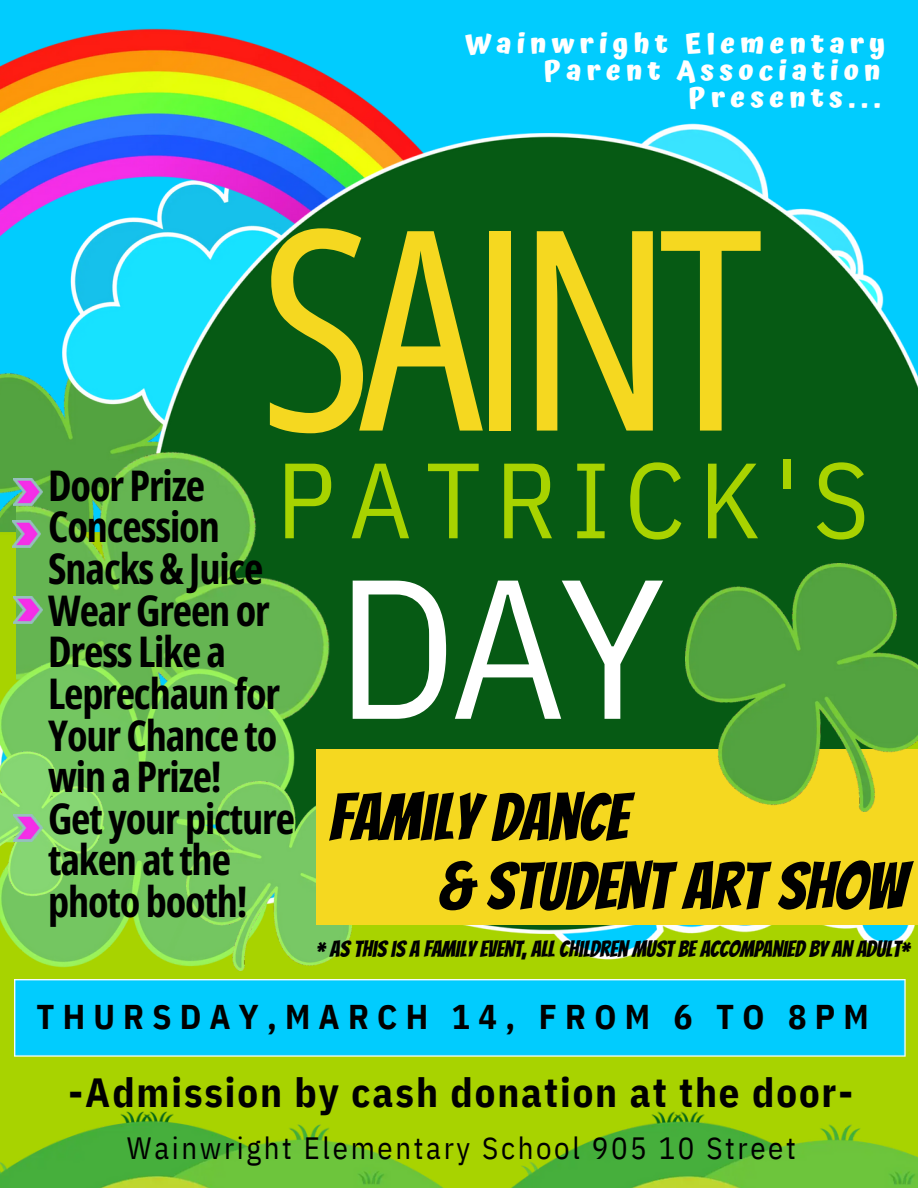
<style>
.page{position:relative;width:918px;height:1188px;background:#01ccfe}
.page>*{position:absolute;margin:0;border:0;box-sizing:border-box;transform-origin:0 0}
.t1{font:279.3px "Open Sans Condensed";letter-spacing:-.05em;color:#f5d820}
.t2{font:198px "IBM Plex Sans Cond";color:#fff}
.t3{font:106.95px "IBM Plex Sans Cond";letter-spacing:.135em;color:#a8d300}
.t4{font:65.55px "Bangers";color:#000}
.t5{font:700 42.3px/41.7px "Open Sans Condensed";letter-spacing:-.025em;color:#000}
.t6{font:700 40.65px "IBM Plex Sans Cond";letter-spacing:.05em;color:#000}
.t7{font:700 34.35px "IBM Plex Sans Cond";letter-spacing:.24em;color:#000}
.t8{font:30.75px "IBM Plex Sans Cond";letter-spacing:.085em;color:#000}
.t9{font:700 27.75px/27px "Atma";letter-spacing:.185em;color:#fff;text-align:right}
.t10{font:22.65px "Bangers";color:#000}
</style>
<div class="page">
<img style="left:0;top:28px;width:336px;height:442px">
<img style="left:336px;top:80px;width:395px;height:54px">
<img style="left:0;top:1061px;width:469px;height:127px">
<img style="left:290px;top:933px;width:628px;height:198px">
<img style="left:469px;top:1061px;width:449px;height:127px">
<img style="left:148px;top:134px;width:770px;height:799px">
<img style="left:17px;top:435px;width:331px;height:314px">
<img style="left:0;top:592px;width:346px;height:445px">
<img style="left:14px;top:979px;width:891px;height:78px">
<img style="left:186px;top:782px;width:190px;height:189px">
<div style="left:316px;top:749px;width:602px;height:176px;background:#f5d820"></div>
<img style="left:686px;top:564px;width:231px;height:247px">
<img style="left:0;top:734px;width:119px;height:182px">
<img style="left:14px;top:478px;width:28px;height:27px">
<img style="left:13px;top:520px;width:28px;height:27px">
<img style="left:14px;top:596px;width:28px;height:27px">
<img style="left:14px;top:815px;width:28px;height:27px">
<p class="t9" style="left:466px;top:30px;width:421px">Wainwright Elementary<br>Parent Association<br>Presents...</p>
<p class="t1" style="left:259px;top:132px;width:506px">SAINT</p>
<p class="t3" style="left:276px;top:429px;width:594px">PATRICK'S</p>
<p class="t5" style="left:48px;top:464px;width:248px">Door Prize<br>Concession<br>Snacks&amp;Juice<br>WearGreen or<br>Dress Like a<br>Leprechaun for<br>Your Chance to win a Prize!<br>Get your picture taken atthe photo booth!</p>
<p class="t2" style="left:336px;top:516px;width:331px">DAY</p>
<p class="t4" style="left:329px;top:783px;width:300px">FAMILY DANCE</p>
<p class="t4" style="left:438px;top:852px;width:469px">&amp; STUDENT ART SHOW</p>
<h4 class="t10" style="left:316px;top:937px;width:596px">* AS THIS IS A FAMILY EVENT, ALL CHILDREN MUST BE ACCOMPANIED BY AN ADULT*</h4>
<h5 class="t7" style="left:36px;top:994px;width:834px">THURSDAY,MARCH 14, FROM 6 TO 8PM</h5>
<p class="t6" style="left:69px;top:1065px;width:786px">-Admission by cash donation at the door-</p>
<p class="t8" style="left:127px;top:1128px;width:671px">Wainwright Elementary School 905 10 Street</p>
</div>
